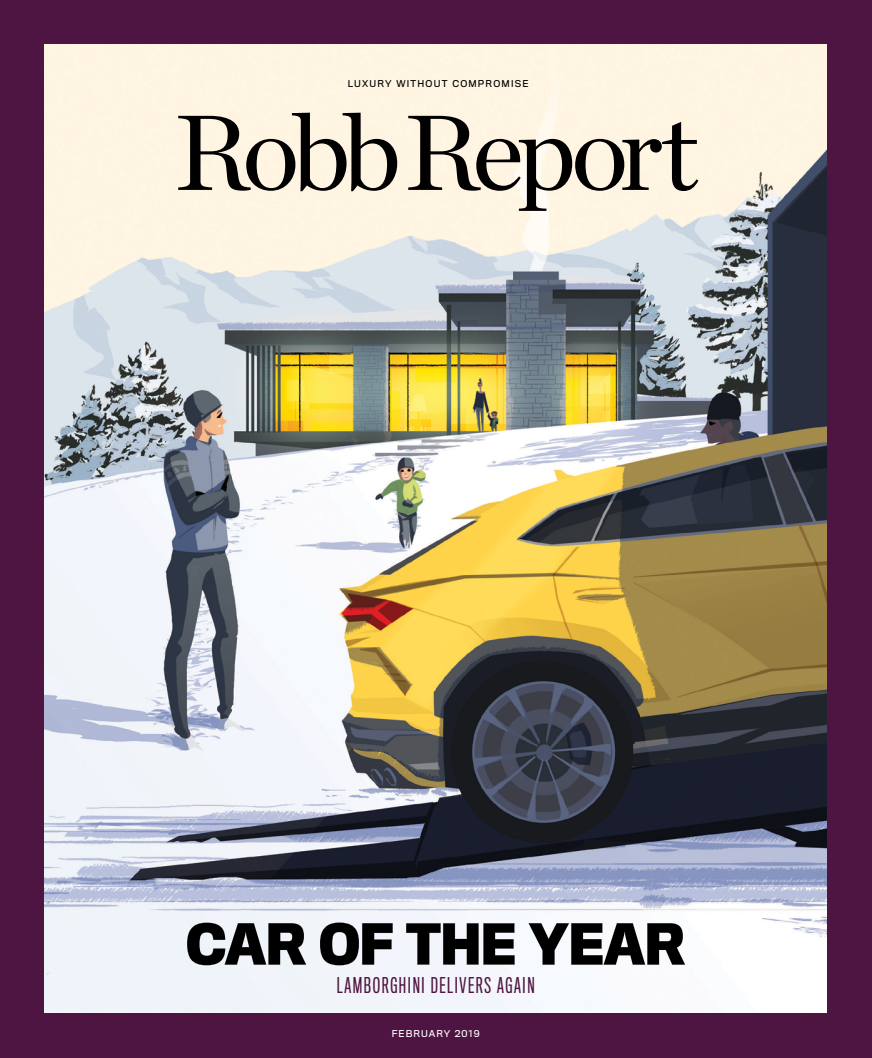
<style>
.page{position:relative;width:872px;height:1058px;background:#4f1542}
.page>*{position:absolute;margin:0;border:0;box-sizing:border-box;transform-origin:0 0}
.t1{font:700 52.5px "Titling Gothic FB Narrow";letter-spacing:-.01em;color:#000}
.t2{font:20px "Titling Gothic FB Comp";letter-spacing:.08em;color:#4f1542}
.t3{font:8.75px "Titling Gothic FB Normal";letter-spacing:.14em;color:#000}
.t4{font:8.75px "Titling Gothic FB Normal";letter-spacing:.12em;color:#fff}
</style>
<div class="page">
<img style="left:45px;top:45px;width:782px;height:967px">
<svg style="left:178px;top:113px;width:520px;height:98px;background:#c4bcae"></svg>
<div style="left:187px;top:922px;width:119px;height:43px;background:#f0f4f9"></div>
<div style="left:320px;top:922px;width:73px;height:43px;background:#f2f5fb"></div>
<div style="left:406px;top:923px;width:109px;height:41px;background:#f4f7fc"></div>
<div style="left:528px;top:923px;width:157px;height:41px;background:#fafafd"></div>
<p class="t3" style="left:348px;top:78px;width:182px">LUXURY WITHOUT COMPROMISE</p>
<h1 class="t1" style="left:186px;top:914px;width:501px">CAR OF THE YEAR</h1>
<p class="t2" style="left:337px;top:973px;width:199px">LAMBORGHINI DELIVERS AGAIN</p>
<p class="t4" style="left:392px;top:1028px;width:89px">FEBRUARY 2019</p>
</div>
